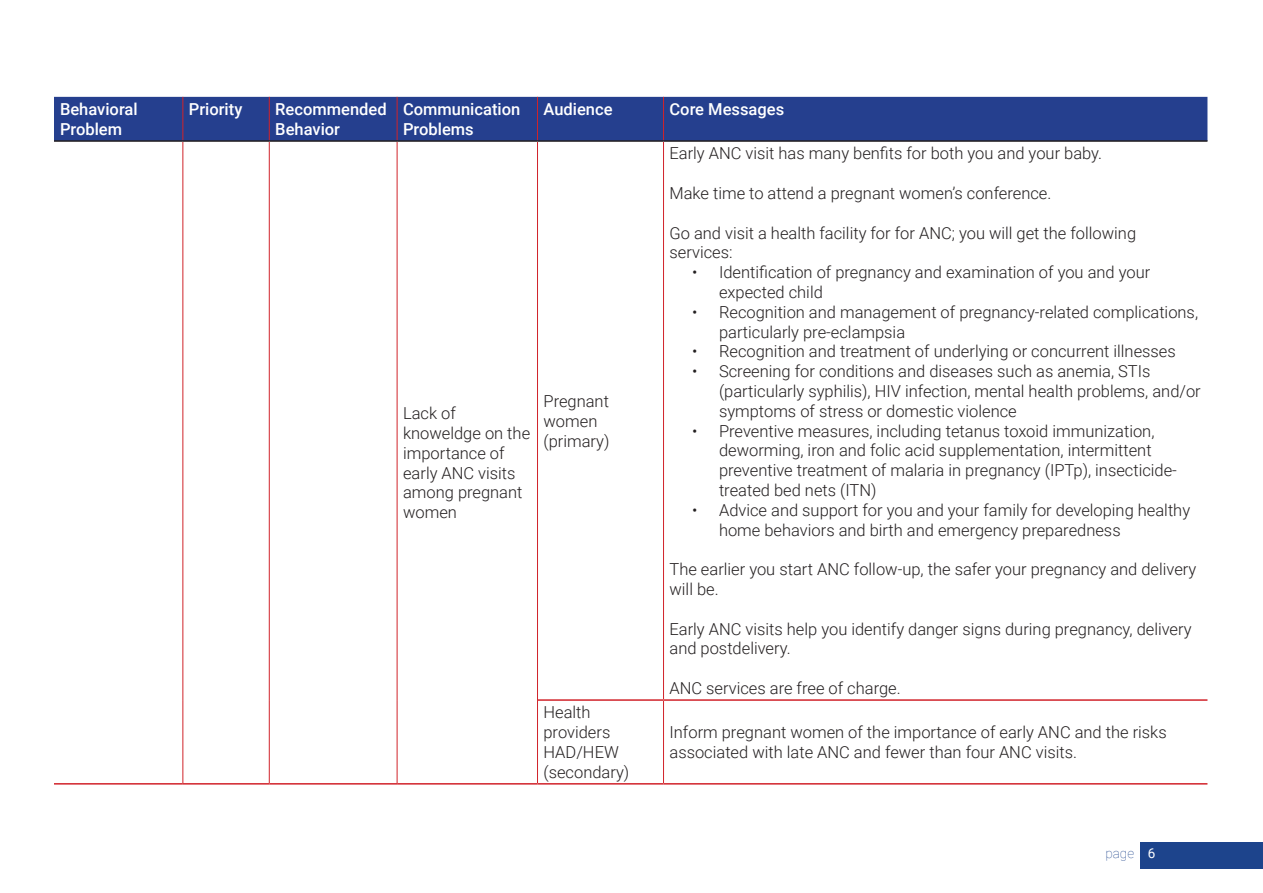
<style>
.page{position:relative;width:1263px;height:893px;background:#fff}
.page>*{position:absolute;margin:0;border:0;box-sizing:border-box;transform-origin:0 0}
.t1{font:300 16.5px/19.8px "Roboto";color:#231f20}
.t2{font:500 16.5px/19.8px "Roboto";color:#fff}
.t3{font:100 13.5px "Roboto";color:#1d448c}
.t4{font:13.5px "Roboto";color:#fff}
</style>
<div class="page">
<div style="left:1140px;top:842px;width:123px;height:26px;background:#1d448c"></div>
<div style="left:54px;top:97px;width:1153px;height:43px;background:#253f8e"></div>
<hr style="left:183px;top:97px;width:1px;height:43px;background:#d1232a">
<hr style="left:269px;top:97px;width:1px;height:43px;background:#d1232a">
<hr style="left:397px;top:97px;width:1px;height:43px;background:#d1232a">
<hr style="left:537px;top:97px;width:1px;height:43px;background:#d1232a">
<hr style="left:663px;top:97px;width:1px;height:43px;background:#d1232a">
<hr style="left:183px;top:142px;width:1px;height:558px;background:#d1232a">
<hr style="left:269px;top:142px;width:1px;height:558px;background:#d1232a">
<hr style="left:397px;top:142px;width:1px;height:558px;background:#d1232a">
<hr style="left:537px;top:142px;width:1px;height:558px;background:#d1232a">
<hr style="left:663px;top:142px;width:1px;height:557px;background:#d1232a">
<hr style="left:183px;top:700px;width:1px;height:83px;background:#d1232a">
<hr style="left:269px;top:700px;width:1px;height:83px;background:#d1232a">
<hr style="left:397px;top:700px;width:1px;height:83px;background:#d1232a">
<hr style="left:537px;top:700px;width:1px;height:83px;background:#d1232a">
<hr style="left:663px;top:701px;width:1px;height:82px;background:#d1232a">
<hr style="left:54px;top:140px;width:129px;height:2px;background:#231f20">
<hr style="left:183px;top:140px;width:86px;height:2px;background:#231f20">
<hr style="left:269px;top:140px;width:128px;height:2px;background:#231f20">
<hr style="left:397px;top:140px;width:140px;height:2px;background:#231f20">
<hr style="left:537px;top:140px;width:126px;height:2px;background:#231f20">
<hr style="left:663px;top:140px;width:544px;height:2px;background:#231f20">
<hr style="left:538px;top:699px;width:125px;height:2px;background:#d1232a">
<hr style="left:663px;top:699px;width:544px;height:2px;background:#d1232a">
<hr style="left:54px;top:783px;width:129px;height:2px;background:#d1232a">
<hr style="left:183px;top:783px;width:86px;height:2px;background:#d1232a">
<hr style="left:269px;top:783px;width:128px;height:2px;background:#d1232a">
<hr style="left:397px;top:783px;width:140px;height:2px;background:#d1232a">
<hr style="left:537px;top:783px;width:126px;height:2px;background:#d1232a">
<hr style="left:663px;top:783px;width:544px;height:2px;background:#d1232a">
<p class="t2" style="left:60px;top:99px;width:79px">Behavioral<br>Problem</p>
<p class="t2" style="left:189px;top:99px;width:55px">Priority</p>
<p class="t2" style="left:275px;top:99px;width:113px">Recommended<br>Behavior</p>
<p class="t2" style="left:403px;top:99px;width:119px">Communication<br>Problems</p>
<p class="t2" style="left:543px;top:99px;width:71px">Audience</p>
<p class="t2" style="left:669px;top:99px;width:116px">Core Messages</p>
<p class="t1" style="left:403px;top:403px;width:129px">Lack of knoweldge on the importance of early ANC visits among pregnant women</p>
<p class="t1" style="left:543px;top:391px;width:68px">Pregnant women (primary)</p>
<p class="t1" style="left:543px;top:702px;width:87px">Health providers<br>HAD/HEW (secondary)</p>
<p class="t1" style="left:669px;top:143px;width:434px">Early ANC visit has many benfits for both you and your baby.</p>
<p class="t1" style="left:669px;top:183px;width:383px">Make time to attend a pregnant women’s conference.</p>
<p class="t1" style="left:669px;top:222px;width:468px">Go and visit a health facility for for ANC; you will get the following services:</p>
<p class="t1" style="left:719px;top:262px;width:433px;text-indent:-27px">• Identification of pregnancy and examination of you and your expected child</p>
<p class="t1" style="left:719px;top:301px;width:481px;text-indent:-27px">• Recognition and management of pregnancy-related complications, particularly pre-eclampsia</p>
<p class="t1" style="left:692px;top:341px;width:485px">• Recognition and treatment of underlying or concurrent illnesses</p>
<p class="t1" style="left:719px;top:361px;width:483px;text-indent:-27px">• Screening for conditions and diseases such as anemia, STIs (particularly syphilis), HIV infection, mental health problems, and/or symptoms of stress or domestic violence</p>
<p class="t1" style="left:719px;top:420px;width:459px;text-indent:-27px">• Preventive measures, including tetanus toxoid immunization, deworming, iron and folic acid supplementation, intermittent preventive treatment of malaria in pregnancy (IPTp), insecticide&shy;treated bed nets (ITN)</p>
<p class="t1" style="left:719px;top:499px;width:473px;text-indent:-27px">• Advice and support for you and your family for developing healthy home behaviors and birth and emergency preparedness</p>
<p class="t1" style="left:669px;top:559px;width:528px">The earlier you start ANC follow-up, the safer your pregnancy and delivery will be.</p>
<p class="t1" style="left:669px;top:618px;width:524px">Early ANC visits help you identify danger signs during pregnancy, delivery and postdelivery.</p>
<p class="t1" style="left:669px;top:678px;width:233px">ANC services are free of charge.</p>
<p class="t1" style="left:669px;top:722px;width:499px">Inform pregnant women of the importance of early ANC and the risks associated with late ANC and fewer than four ANC visits.</p>
<p class="t3" style="left:1105px;top:844px;width:30px">page</p>
<p class="t4" style="left:1148px;top:844px;width:9px">6</p>
</div>
